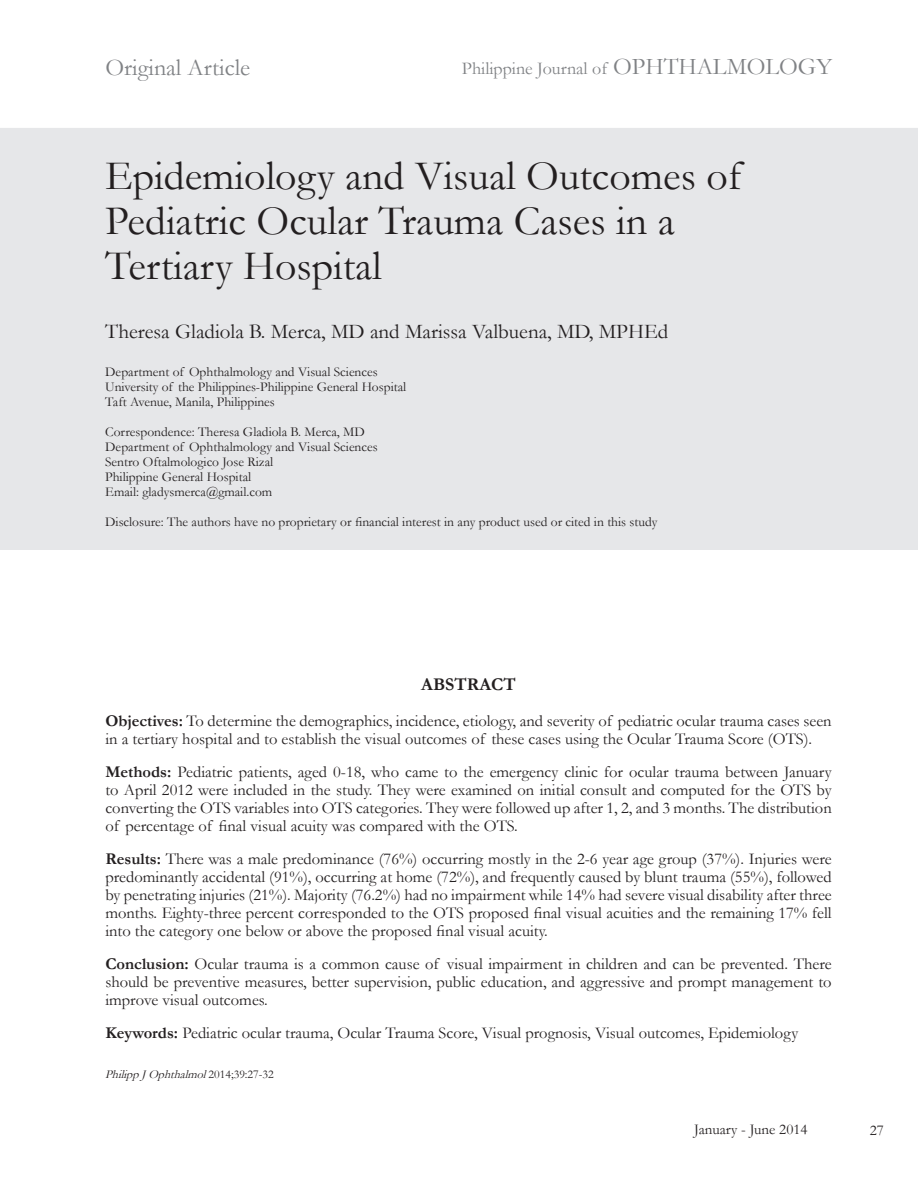
<style>
.page{position:relative;width:918px;height:1188px;background:#fff}
.page>*{position:absolute;margin:0;border:0;box-sizing:border-box;transform-origin:0 0}
.PJO_TITLE{font:42px/45px "Garamond";color:#231f20}
.PJO_Heading{font:24px "Garamond";color:#808285}
.PJO_WRITER{font:21px "Garamond";color:#231f20}
.PJO_Heading-2{font:18px "Garamond";color:#808285}
.ABSTRACT{font:700 18px "Garamond";color:#231f20}
.ABSTRACT-2{font:16.5px/18px "Garamond";color:#231f20;text-align:justify}
.PJO_Page_Number{font:15px "Garamond";color:#231f20}
.PJO_HOSPITAL{font:13.5px "Garamond";color:#231f20}
.ABSTRACT-3{font:italic 12px "Garamond";color:#231f20}
.s1{font-size:24px}
.s2{font-weight:700}
.s3{font-style:normal}
</style>
<div class="page">
<div style="left:0;top:128px;width:918px;height:422px;background:#e6e7e9"></div>
<p class="PJO_Heading" style="left:106px;top:51px;width:146px">Original Article</p>
<p class="PJO_Heading-2" style="left:462px;top:56px;width:372px">Philippine Journal of <span class="s1">OPHTHALMOLOGY</span></p>
<p class="PJO_TITLE" style="left:105px;top:152px;width:638px">Epidemiology and Visual Outcomes of<br>Pediatric Ocular Trauma Cases in a</p>
<p class="PJO_TITLE" style="left:105px;top:242px;width:278px">Tertiary Hospital</p>
<p class="PJO_WRITER" style="left:105px;top:318px;width:565px">Theresa Gladiola B. Merca, MD and Marissa Valbuena, MD, MPHEd</p>
<p class="PJO_HOSPITAL" style="left:105px;top:363px;width:274px">Department of Ophthalmology and Visual Sciences</p>
<p class="PJO_HOSPITAL" style="left:105px;top:378px;width:303px">University of the Philippines-Philippine General Hospital</p>
<p class="PJO_HOSPITAL" style="left:105px;top:393px;width:171px">Taft Avenue, Manila, Philippines</p>
<p class="PJO_HOSPITAL" style="left:105px;top:423px;width:261px">Correspondence: Theresa Gladiola B. Merca, MD</p>
<p class="PJO_HOSPITAL" style="left:105px;top:438px;width:274px">Department of Ophthalmology and Visual Sciences</p>
<p class="PJO_HOSPITAL" style="left:105px;top:453px;width:170px">Sentro Oftalmologico Jose Rizal</p>
<p class="PJO_HOSPITAL" style="left:105px;top:468px;width:148px">Philippine General Hospital</p>
<p class="PJO_HOSPITAL" style="left:105px;top:483px;width:169px">Email: gladysmerca@gmail.com</p>
<p class="PJO_HOSPITAL" style="left:105px;top:513px;width:554px">Disclosure: The authors have no proprietary or financial interest in any product used or cited in this study</p>
<p class="ABSTRACT" style="left:421px;top:672px;width:96px">ABSTRACT</p>
<p class="ABSTRACT-2" style="left:105px;top:712px;width:728px"><span class="s2">Objectives:</span> To determine the demographics, incidence, etiology, and severity of pediatric ocular trauma cases seen in a tertiary hospital and to establish the visual outcomes of these cases using the Ocular Trauma Score (OTS).</p>
<p class="ABSTRACT-2" style="left:105px;top:763px;width:728px"><span class="s2">Methods:</span> Pediatric patients, aged 0-18, who came to the emergency clinic for ocular trauma between January to April 2012 were included in the study. They were examined on initial consult and computed for the OTS by converting the OTS variables into OTS categories. They were followed up after 1, 2, and 3 months. The distribution of percentage of final visual acuity was compared with the OTS.</p>
<p class="ABSTRACT-2" style="left:105px;top:850px;width:728px"><span class="s2">Results:</span> There was a male predominance (76%) occurring mostly in the 2-6 year age group (37%). Injuries were predominantly accidental (91%), occurring at home (72%), and frequently caused by blunt trauma (55%), followed by penetrating injuries (21%). Majority (76.2%) had no impairment while 14% had severe visual disability after three months. Eighty-three percent corresponded to the OTS proposed final visual acuities and the remaining 17% fell into the category one below or above the proposed final visual acuity.</p>
<p class="ABSTRACT-2" style="left:105px;top:955px;width:728px"><span class="s2">Conclusion:</span> Ocular trauma is a common cause of visual impairment in children and can be prevented. There should be preventive measures, better supervision, public education, and aggressive and prompt management to improve visual outcomes.</p>
<p class="ABSTRACT-2" style="left:105px;top:1024px;width:694px"><span class="s2">Keywords:</span> Pediatric ocular trauma, Ocular Trauma Score, Visual prognosis, Visual outcomes, Epidemiology</p>
<p class="ABSTRACT-3" style="left:105px;top:1066px;width:170px">PhilippJ Ophthalmol<span class="s3">2 0 1 4 ; 3 9 : 2 7 - 3 2</span></p>
<p class="PJO_Page_Number" style="left:694px;top:1120px;width:115px">January - June 2014</p>
<p class="PJO_Page_Number" style="left:870px;top:1120px;width:16px">27</p>
</div>
